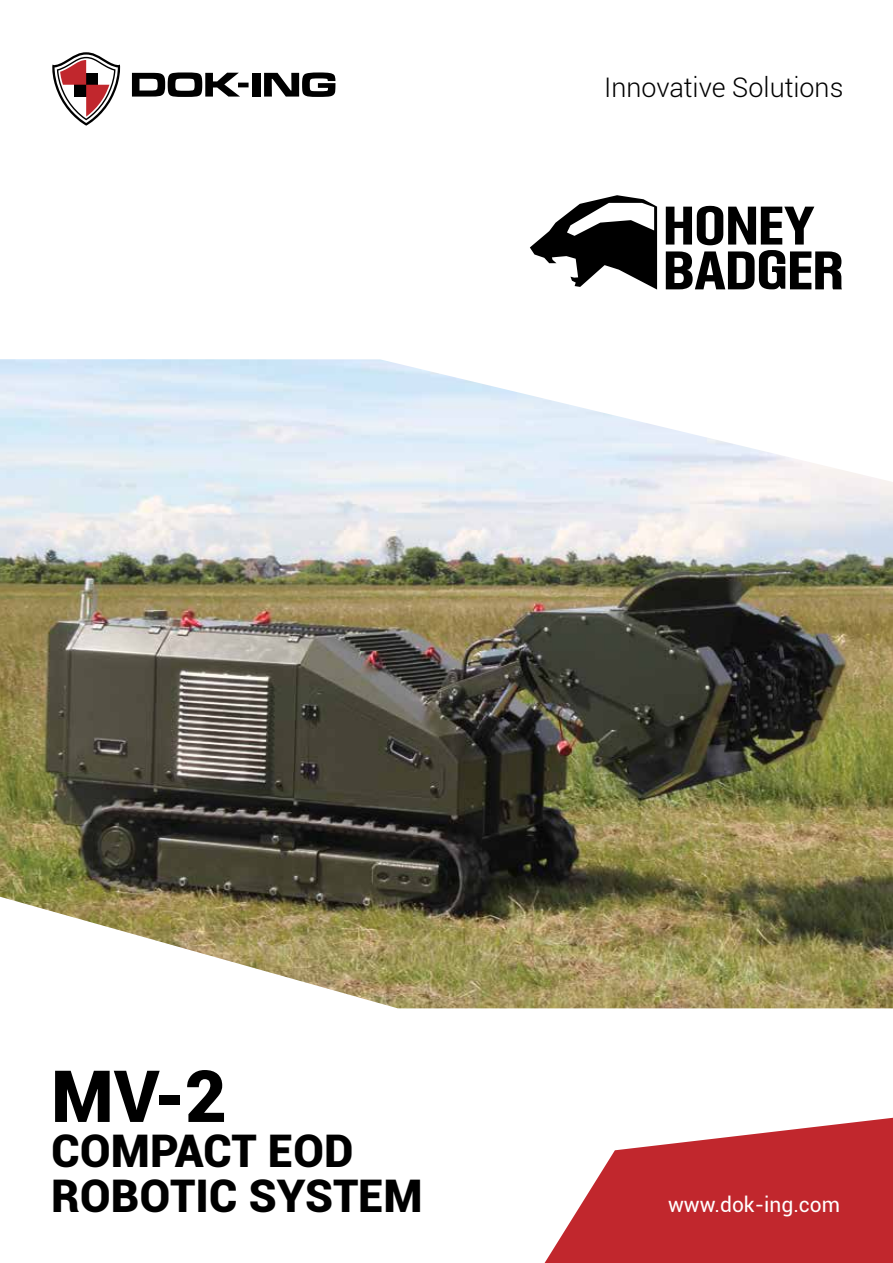
<style>
.page{position:relative;width:893px;height:1263px;background:#fff}
.page>*{position:absolute;margin:0;border:0;box-sizing:border-box;transform-origin:0 0}
.t1{font:900 72px "Roboto";color:#000}
.t2{font:900 45px/45px "Roboto";color:#000}
.t3{font:300 27px "Roboto";color:#000}
.t4{font:21px "Roboto";color:#fff}
</style>
<div class="page">
<svg style="left:545px;top:1118px;width:348px;height:145px;fill:#c1272d"></svg>
<svg style="left:52px;top:52px;width:69px;height:74px"></svg>
<svg style="left:132px;top:72px;width:108px;height:25px"></svg>
<hr style="left:238px;top:83px;width:11px;height:4px;background:#000">
<div style="left:252px;top:73px;width:9px;height:24px;background:#000"></div>
<svg style="left:264px;top:72px;width:71px;height:25px"></svg>
<img style="left:0;top:359px;width:893px;height:649px">
<svg style="left:666px;top:206px;width:176px;height:83px"></svg>
<svg style="left:530px;top:195px;width:127px;height:95px"></svg>
<p class="t3" style="left:604px;top:69px;width:241px">Innovative Solutions</p>
<h1 class="t1" style="left:51px;top:1045px;width:177px">MV-2</h1>
<p class="t2" style="left:51px;top:1126px;width:373px">COMPACT EOD<br>ROBOTIC SYSTEM</p>
<p class="t4" style="left:668px;top:1189px;width:174px">www.dok-ing.com</p>
</div>
